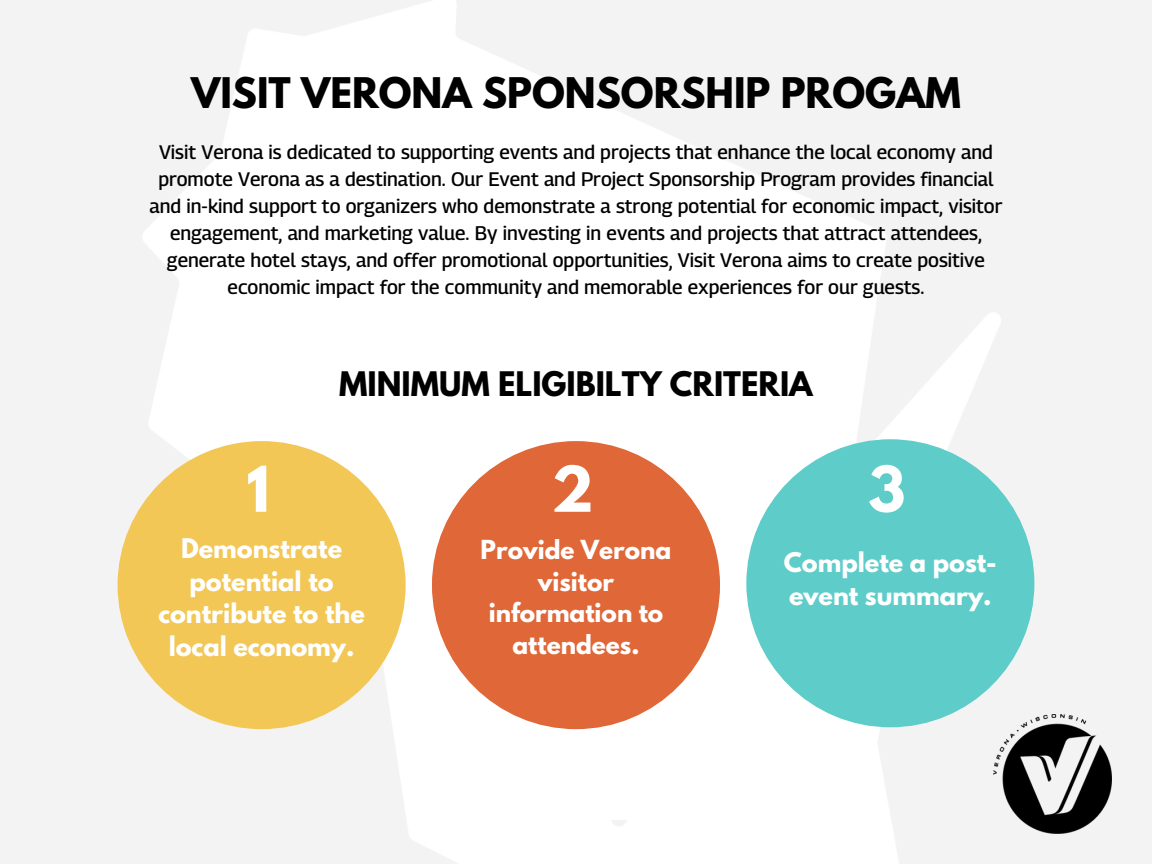
<style>
.page{position:relative;width:1152px;height:864px;background:#f3f3f3}
.page>*{position:absolute;margin:0;border:0;box-sizing:border-box;transform-origin:0 0}
.t1{font:700 55.95px "League Spartan";color:#fff}
.t2{font:700 37.35px "League Spartan";color:#000}
.t3{font:700 30px "League Spartan";color:#000}
.t4{font:700 24px/32.7px "League Spartan";color:#fff;text-align:center}
.t5{font:700 23.25px/31.5px "League Spartan";color:#fff;text-align:center}
.t6{font:500 19.5px/27px "Georama";color:#000;text-align:center}
</style>
<div class="page">
<img style="left:119px;top:0;width:914px;height:864px">
<div style="left:412px;top:505px;width:434px;height:314px;background:#fff"></div>
<img style="left:993px;top:714px;width:119px;height:119px">
<div style="left:118px;top:441px;width:288px;height:288px;background:#f2c755;border-radius:50%"></div>
<div style="left:432px;top:441px;width:288px;height:288px;background:#e06737;border-radius:50%"></div>
<div style="left:746px;top:439px;width:288px;height:288px;background:#5eccc8;border-radius:50%"></div>
<p class="t2" style="left:191px;top:74px;width:771px">VISIT VERONA SPONSORSHIP PROGAM</p>
<h1 class="t6" style="left:149px;top:138px;width:855px">Visit Verona is dedicated to supporting events and projects that enhance the local economy and promote Verona as a destination. Our Event and Project Sponsorship Program provides financial and in-kind support to organizers who demonstrate a strong potential for economic impact, visitor engagement, and marketing value. By investing in events and projects that attract attendees, generate hotel stays, and offer promotional opportunities, Visit Verona aims to create positive economic impact for the community and memorable experiences for our guests.</h1>
<p class="t3" style="left:339px;top:369px;width:475px">MINIMUM ELIGIBILTY CRITERIA</p>
<h3 class="t1" style="left:247px;top:461px;width:25px">1</h3>
<p class="t1" style="left:551px;top:461px;width:44px">2</p>
<h3 class="t1" style="left:868px;top:461px;width:39px">3</h3>
<p class="t4" style="left:158px;top:535px;width:208px">Demonstrate potential to contribute to the local economy.</p>
<h2 class="t5" style="left:481px;top:537px;width:192px">Provide Verona visitor information to attendees.</h2>
<h3 class="t4" style="left:784px;top:549px;width:215px;text-align:left">Complete a post&shy;event summary.</h3>
</div>
